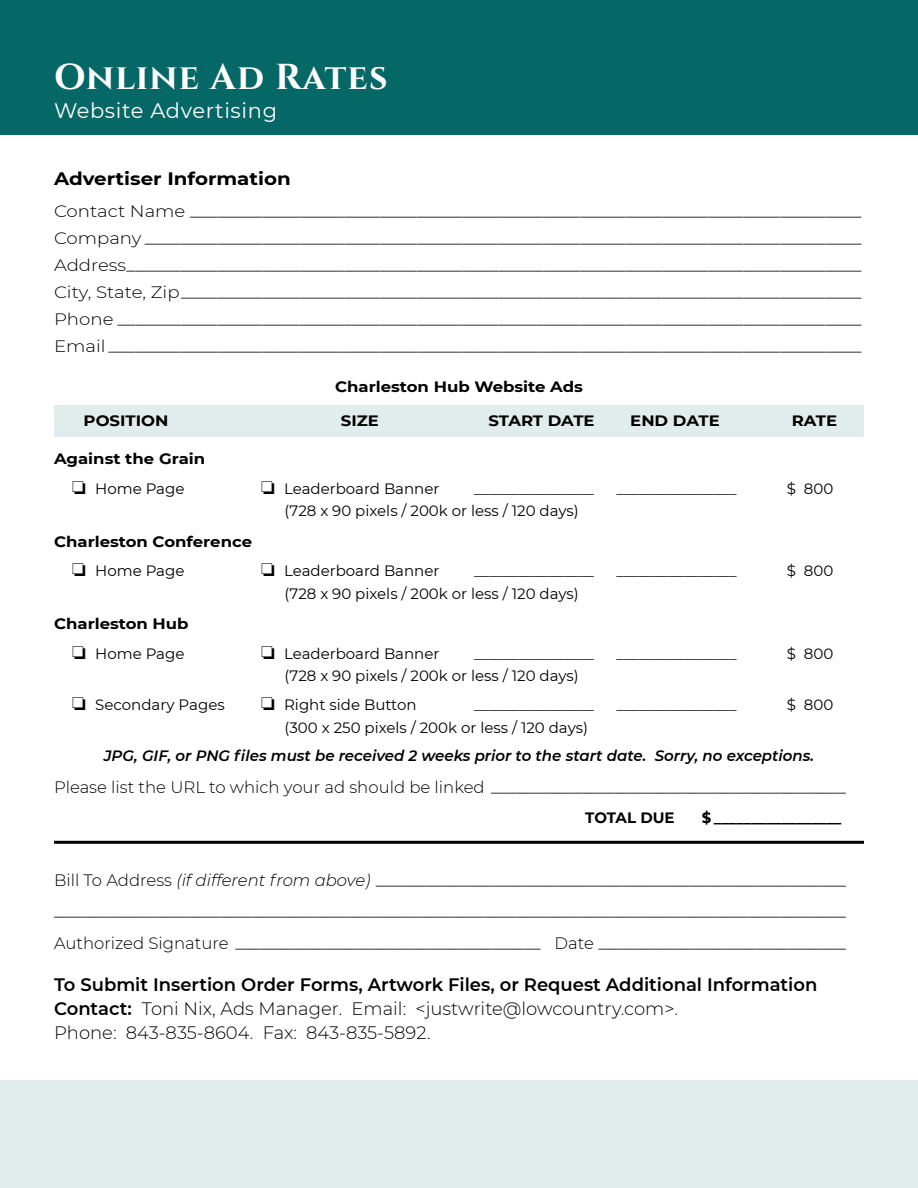
<style>
.page{position:relative;width:918px;height:1188px;background:#fff}
.page>*{position:absolute;margin:0;border:0;box-sizing:border-box;transform-origin:0 0}
.t1{font:700 36px "Cinzel";letter-spacing:.03em;color:#fff}
.t2{font:21px "Montserrat";letter-spacing:.03em;color:#fff}
.t3{font:300 18px/24px "Montserrat";color:#000}
.t4{font:700 18px "Montserrat";color:#000;scale:1.1 1}
.t5{font:300 16.5px/27px "Montserrat";color:#000;text-align:justify;scale:1.1 1}
.t6{font:300 16.5px/31.5px "Montserrat";color:#000;text-align:justify}
.t7{font:15px "Montserrat";color:#000}
.t8{font:700 15px/29.2px "Montserrat";color:#000;text-align:center;scale:1.1 1}
.t9{font:italic 600 15px "Montserrat";color:#000}
.t10{font:700 15px "Montserrat";color:#000}
.s1{font-weight:400}
.s2{font-style:italic}
.s3{font-weight:600}
</style>
<div class="page">
<div style="left:0;top:0;width:918px;height:135px;background:#066767"></div>
<hr style="left:54px;top:841px;width:810px;height:3px;background:#000">
<h1 class="t1" style="left:54px;top:55px;width:335px">Online Ad Rates</h1>
<p class="t2" style="left:54px;top:96px;width:225px">Website Advertising</p>
<p class="t4" style="left:54px;top:166px;width:217px">Advertiser Information</p>
<p class="t5" style="left:54px;top:197px;width:736px">Contact Name __________________________________________________________________________ Company _______________________________________________________________________________ Address_________________________________________________________________________________ City, State, Zip___________________________________________________________________________ Phone __________________________________________________________________________________ Email ___________________________________________________________________________________</p>
<p class="t8" style="left:335px;top:371px;width:227px">Charleston Hub Website Ads</p>
<p class="t8" style="left:84px;top:405px;width:79px">POSITION</p>
<p class="t8" style="left:341px;top:405px;width:36px">SIZE</p>
<p class="t8" style="left:488px;top:405px;width:98px">START DATE</p>
<p class="t8" style="left:630px;top:405px;width:83px">END DATE</p>
<p class="t8" style="left:792px;top:405px;width:43px">RATE</p>
<p class="t8" style="left:54px;top:444px;width:139px">Against the Grain ❏ <span class="s1">Home Page</span></p>
<p class="t7" style="left:261px;top:478px;width:180px">❏ Leaderboard Banner</p>
<p class="t7" style="left:787px;top:478px;width:48px">$ 800</p>
<p class="t7" style="left:474px;top:478px;width:121px">________________</p>
<p class="t7" style="left:617px;top:478px;width:121px">________________</p>
<p class="t8" style="left:72px;top:526px;width:165px;text-align:left;text-indent:-18px">Charleston Conference ❏ <span class="s1">Home Page</span></p>
<p class="t8" style="left:54px;top:609px;width:124px;text-align:right">Charleston Hub ❏ <span class="s1">Home Page</span></p>
<p class="t7" style="left:285px;top:500px;width:296px">(728 x 90 pixels / 200k or less / 120 days)</p>
<p class="t7" style="left:261px;top:560px;width:180px">❏ Leaderboard Banner</p>
<p class="t7" style="left:474px;top:560px;width:121px">________________</p>
<p class="t7" style="left:617px;top:560px;width:121px">________________</p>
<p class="t7" style="left:285px;top:583px;width:296px">(728 x 90 pixels / 200k or less / 120 days)</p>
<p class="t7" style="left:261px;top:643px;width:180px">❏ Leaderboard Banner</p>
<p class="t7" style="left:474px;top:643px;width:121px">________________</p>
<p class="t7" style="left:617px;top:643px;width:121px">________________</p>
<p class="t7" style="left:285px;top:665px;width:296px">(728 x 90 pixels / 200k or less / 120 days)</p>
<p class="t7" style="left:72px;top:695px;width:154px">❏ Secondary Pages</p>
<p class="t7" style="left:261px;top:695px;width:157px">❏ Right side Button</p>
<p class="t7" style="left:474px;top:695px;width:121px">________________</p>
<p class="t7" style="left:617px;top:695px;width:121px">________________</p>
<p class="t7" style="left:787px;top:560px;width:48px">$ 800</p>
<p class="t7" style="left:787px;top:643px;width:48px">$ 800</p>
<p class="t7" style="left:787px;top:695px;width:48px">$ 800</p>
<p class="t7" style="left:285px;top:717px;width:305px">(300 x 250 pixels / 200k or less / 120 days)</p>
<p class="t9" style="left:104px;top:745px;width:712px">JPG, GIF, or PNG files must be received 2 weeks prior to the start date. Sorry, no exceptions.</p>
<p class="t6" style="left:54px;top:771px;width:793px">Please list the URL to which your ad should be linked ___________________________________________</p>
<p class="t10" style="left:585px;top:807px;width:91px">TOTAL DUE</p>
<p class="t10" style="left:702px;top:807px;width:141px">$ _________________</p>
<p class="t6" style="left:54px;top:864px;width:793px">Bill To Address <span class="s2">(if different from above)</span> _________________________________________________________ ________________________________________________________________________________________________ Authorized Signature _____________________________________ Date ______________________________</p>
<p class="t3" style="left:54px;top:972px;width:765px"><span class="s3">To Submit Insertion Order Forms, Artwork Files, or Request Additional Information<br>Contact:</span> Toni Nix, Ads Manager. Email: &lt;justwrite@lowcountry.com&gt;.<br>Phone: 843-835-8604. Fax: 843-835-5892.</p>
</div>
